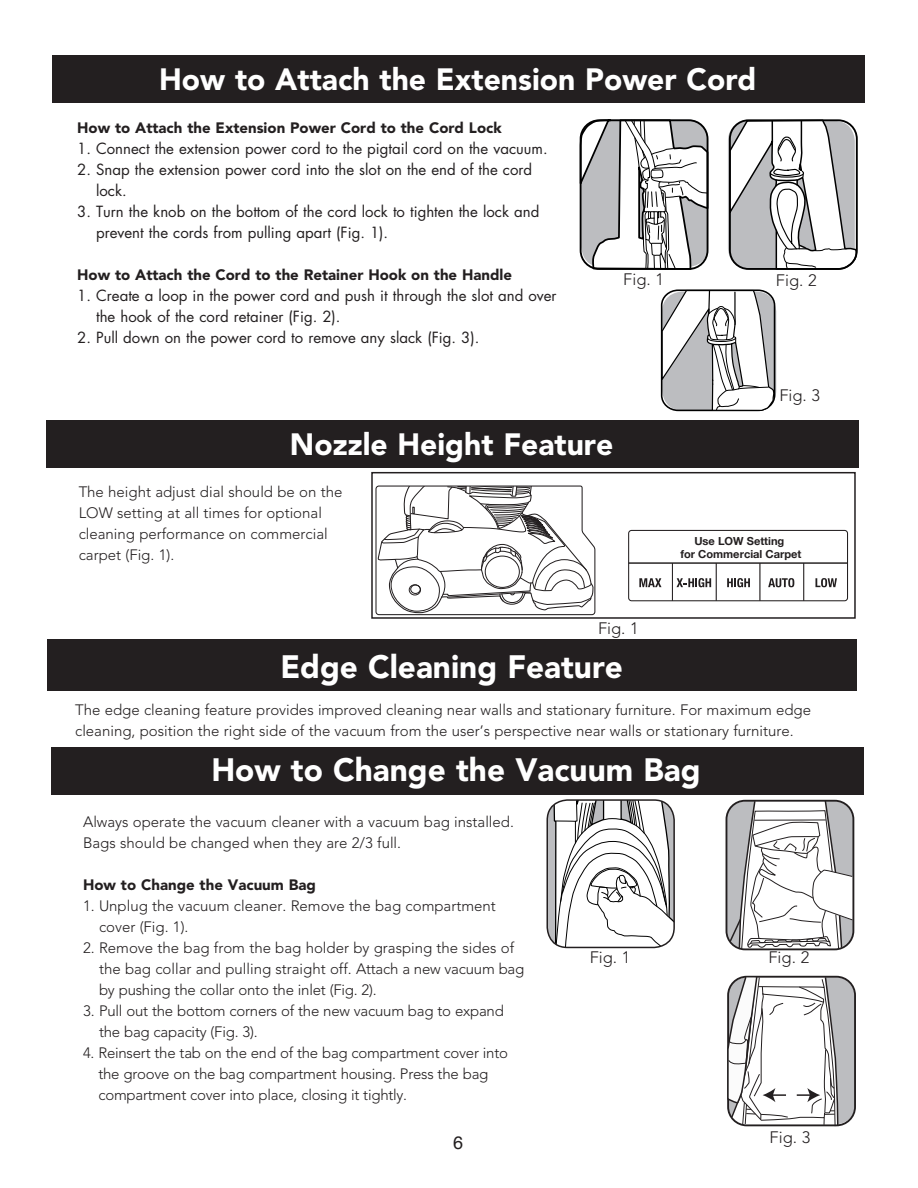
<style>
.page{position:relative;width:918px;height:1188px;background:#fff}
.page>*{position:absolute;margin:0;border:0;box-sizing:border-box;transform-origin:0 0}
.t1{font:900 32.1px "Avenir";color:#fff}
.t2{font:900 30.6px "Avenir";color:#fff}
.t3{font:18px "Helvetica";color:#231f20}
.t4{font:300 16.5px "Avenir";color:#231f20}
.t5{font:300 15px/21px "Avenir";color:#231f20}
.t6{font:15px/21px "Futura";color:#231f20}
.t7{font:900 15px "Avenir";color:#231f20}
.t8{font:700 11.1px/13.4px "Helvetica Neue";color:#231f20;text-align:center}
</style>
<div class="page">
<div style="left:728px;top:977px;width:127px;height:148px;background:#bcbdc0;border-radius:20px"></div>
<div style="left:547px;top:800px;width:127px;height:147px;background:#bcbdc0;border-radius:20px"></div>
<svg style="left:553px;top:800px;width:121px;height:147px;background:#dcdcdc"></svg>
<div style="left:546px;top:799px;width:129px;height:149px;border:2px solid #231f20;border-radius:20px"></div>
<svg style="left:728px;top:799px;width:126px;height:151px"></svg>
<div style="left:51px;top:748px;width:812px;height:47px;background:#231f20"></div>
<div style="left:727px;top:976px;width:129px;height:150px;border:2px solid #231f20;border-radius:19px"></div>
<svg style="left:727px;top:976px;width:112px;height:151px;background:#dad9da"></svg>
<div style="left:47px;top:420px;width:812px;height:47px;background:#231f20"></div>
<div style="left:47px;top:639px;width:810px;height:52px;background:#231f20"></div>
<div style="left:53px;top:56px;width:812px;height:47px;background:#231f20"></div>
<svg style="left:375px;top:485px;width:221px;height:131px"></svg>
<div style="left:628px;top:530px;width:220px;height:71px;border:1px solid #231f20;border-radius:3px"></div>
<svg style="left:639px;top:578px;width:23px;height:9px"></svg>
<svg style="left:676px;top:578px;width:35px;height:9px"></svg>
<svg style="left:727px;top:578px;width:23px;height:9px"></svg>
<svg style="left:768px;top:578px;width:26px;height:9px"></svg>
<svg style="left:815px;top:578px;width:22px;height:9px"></svg>
<hr style="left:803px;top:563px;width:1px;height:38px;background:#231f20">
<hr style="left:672px;top:563px;width:1px;height:38px;background:#231f20">
<hr style="left:716px;top:563px;width:1px;height:38px;background:#231f20">
<hr style="left:759px;top:563px;width:1px;height:38px;background:#231f20">
<hr style="left:629px;top:562px;width:219px;height:2px;background:#231f20">
<svg style="left:579px;top:122px;width:276px;height:290px"></svg>
<div style="left:580px;top:119px;width:128px;height:151px;border:2px solid #000;border-radius:19px"></div>
<div style="left:729px;top:119px;width:129px;height:151px;border:2px solid #000;border-radius:19px"></div>
<div style="left:371px;top:472px;width:485px;height:147px;border:2px solid #231f20"></div>
<p class="t2" style="left:159px;top:61px;width:599px">How to Attach the Extension Power Cord</p>
<p class="t7" style="left:77px;top:119px;width:426px">How to Attach the Extension Power Cord to the Cord Lock</p>
<p class="t6" style="left:77px;top:138px;width:472px">1. Connect the extension power cord to the pigtail cord on the vacuum.</p>
<p class="t6" style="left:96px;top:159px;width:438px;text-indent:-19px">2. Snap the extension power cord into the slot on the end of the cord lock.</p>
<p class="t6" style="left:96px;top:201px;width:445px;text-indent:-19px">3. Turn the knob on the bottom of the cord lock to tighten the lock and prevent the cords from pulling apart (Fig. 1).</p>
<p class="t7" style="left:77px;top:266px;width:436px">How to Attach the Cord to the Retainer Hook on the Handle</p>
<p class="t6" style="left:96px;top:285px;width:462px;text-indent:-19px">1. Create a loop in the power cord and push it through the slot and over the hook of the cord retainer (Fig. 2).</p>
<p class="t6" style="left:77px;top:327px;width:404px">2. Pull down on the power cord to remove any slack (Fig. 3).</p>
<p class="t4" style="left:623px;top:269px;width:42px">Fig. 1</p>
<p class="t4" style="left:776px;top:271px;width:42px">Fig. 2</p>
<p class="t2" style="left:290px;top:426px;width:325px">Nozzle Height Feature</p>
<p class="t5" style="left:79px;top:482px;width:265px">The height adjust dial should be on the<br>LOW setting at all times for optional cleaning performance on commercial carpet (Fig. 1).</p>
<p class="t4" style="left:779px;top:386px;width:42px">Fig. 3</p>
<p class="t8" style="left:680px;top:534px;width:123px">Use LOW Setting<br>for Commercial Carpet</p>
<p class="t4" style="left:598px;top:619px;width:42px">Fig. 1</p>
<p class="t1" style="left:280px;top:647px;width:344px">Edge Cleaning Feature</p>
<p class="t5" style="left:75px;top:699px;width:738px">The edge cleaning feature provides improved cleaning near walls and stationary furniture. For maximum edge cleaning, position the right side of the vacuum from the user’s perspective near walls or stationary furniture.</p>
<p class="t1" style="left:211px;top:750px;width:491px">How to Change the Vacuum Bag</p>
<p class="t5" style="left:83px;top:812px;width:432px">Always operate the vacuum cleaner with a vacuum bag installed.</p>
<p class="t5" style="left:83px;top:833px;width:320px">Bags should be changed when they are 2/3 full.</p>
<p class="t7" style="left:83px;top:876px;width:234px">How to Change the Vacuum Bag</p>
<p class="t5" style="left:99px;top:896px;width:398px;text-indent:-16px">1. Unplug the vacuum cleaner. Remove the bag compartment cover (Fig. 1).</p>
<p class="t5" style="left:99px;top:938px;width:427px;text-indent:-16px">2. Remove the bag from the bag holder by grasping the sides of the bag collar and pulling straight off. Attach a new vacuum bag by pushing the collar onto the inlet (Fig. 2).</p>
<p class="t5" style="left:99px;top:1001px;width:406px;text-indent:-16px">3. Pull out the bottom corners of the new vacuum bag to expand the bag capacity (Fig. 3).</p>
<p class="t5" style="left:98px;top:1043px;width:411px;text-indent:-15px">4. Reinsert the tab on the end of the bag compartment cover into the groove on the bag compartment housing. Press the bag compartment cover into place, closing it tightly.</p>
<p class="t3" style="left:453px;top:1131px;width:12px">6</p>
<p class="t4" style="left:590px;top:948px;width:42px">Fig. 1</p>
<p class="t4" style="left:768px;top:948px;width:42px">Fig. 2</p>
<p class="t4" style="left:770px;top:1127px;width:42px">Fig. 3</p>
</div>
